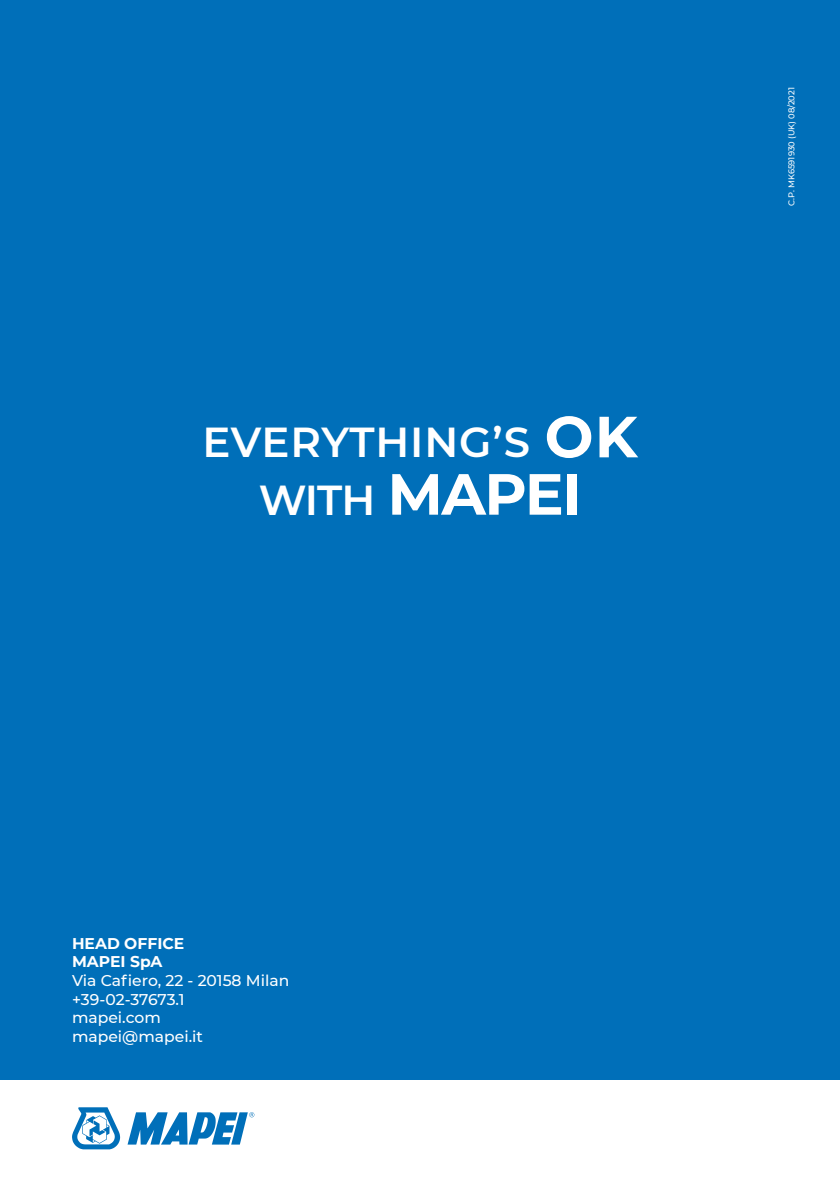
<style>
.page{position:relative;width:840px;height:1191px;background:#fff}
.page>*{position:absolute;margin:0;border:0;box-sizing:border-box;transform-origin:0 0}
.t1{font:700 58px "Montserrat";letter-spacing:-.025em;color:#fff}
.t2{font:600 41.8px "Montserrat";letter-spacing:.02em;color:#fff}
.t3{font:500 15.6px/18.6px "Montserrat";color:#fff}
.t4{font:700 15.6px/18.6px "Montserrat";color:#fff}
.t5{font:500 8.4px "Montserrat";letter-spacing:-.005em;color:#fff}
.s1{font-weight:700;font-size:58px}
.s2{font-weight:600;font-size:41.8px}
</style>
<div class="page">
<div style="left:0;top:0;width:839px;height:1099px;background:#006fb9"></div>
<div style="left:0;top:1080px;width:839px;height:111px;background:#fff"></div>
<svg style="left:127px;top:1112px;width:127px;height:32px"></svg>
<svg style="left:72px;top:1107px;width:48px;height:42px"></svg>
<h2 class="t2" style="left:202px;top:413px;width:436px">EVERYTHING’S <span class="s1">OK</span></h2>
<h1 class="t1" style="left:258px;top:452px;width:324px"><span class="s2">WITH</span> MAPEI</h1>
<p class="t5" style="left:785px;top:206px;width:120px;rotate:-90deg">C.P. MK6591930 (UK) 08/2021</p>
<p class="t4" style="left:72px;top:933px;width:114px">HEAD OFFICE<br>MAPEI SpA</p>
<p class="t3" style="left:72px;top:970px;width:219px">Via Cafiero, 22 - 20158 Milan +39-02-37673.1<br>mapei.com mapei@mapei.it</p>
</div>
